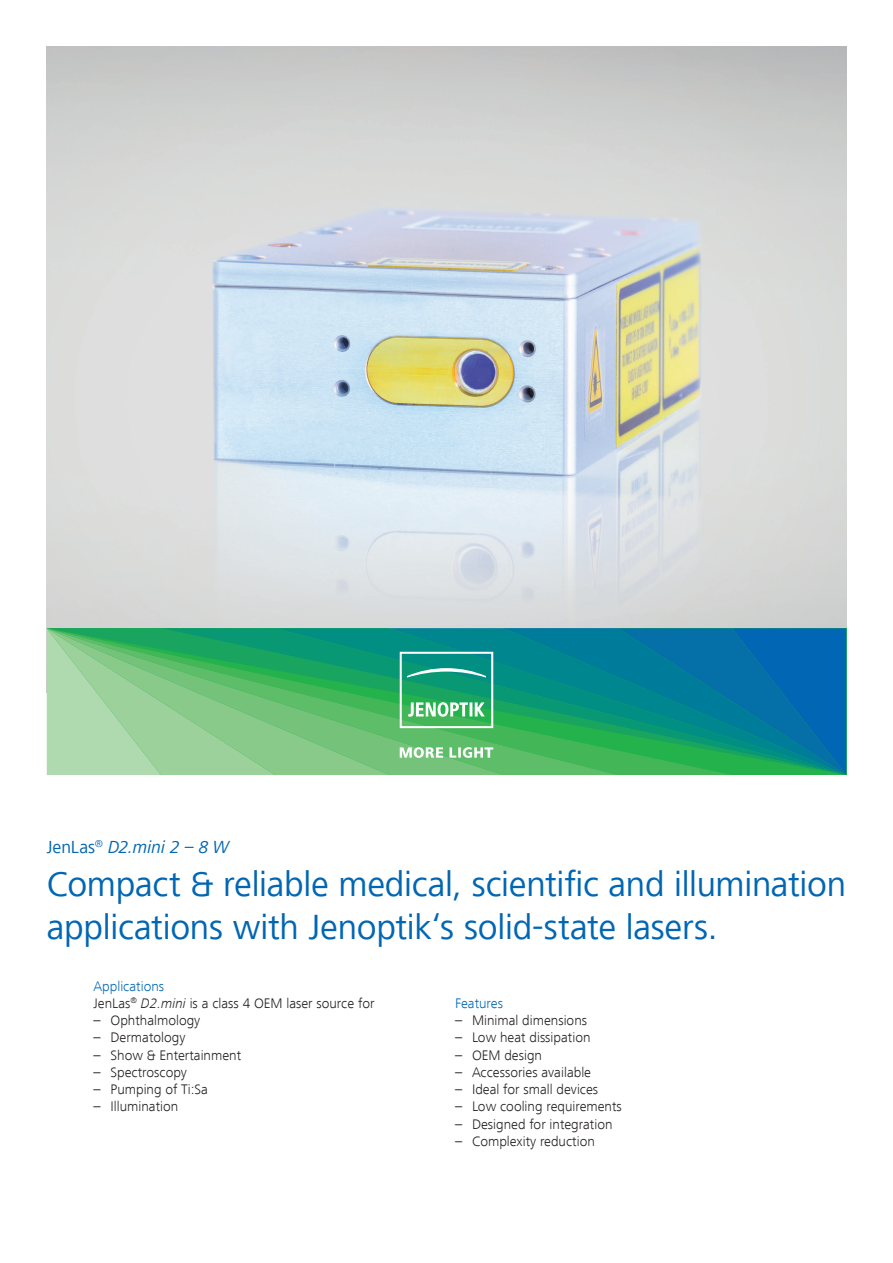
<style>
.page{position:relative;width:893px;height:1263px;background:#fff}
.page>*{position:absolute;margin:0;border:0;box-sizing:border-box;transform-origin:0 0}
.Headline_24_29_pt{font:36px/43.5px "Frutiger Next LT";letter-spacing:-.01em;color:#0166b3}
.Headline_12_14_5_pt{font:italic 18px "Frutiger Next LT";color:#0166b3}
.Body_Text__Data_Shee{font:300 14.25px "Frutiger Next LT";color:#231f20}
.Body_Text__Data_Shee-2{font:300 14.25px "Frutiger Next LT";color:#0166b3}
.s1{font-style:normal}
.s2{font-style:italic}
</style>
<div class="page">
<img style="left:47px;top:47px;width:799px;height:581px">
<svg style="left:732px;top:628px;width:114px;height:147px"></svg>
<svg style="left:47px;top:628px;width:685px;height:147px"></svg>
<svg style="left:400px;top:747px;width:43px;height:11px"></svg>
<svg style="left:449px;top:747px;width:44px;height:11px"></svg>
<svg style="left:400px;top:652px;width:93px;height:76px"></svg>
<p class="Headline_12_14_5_pt" style="left:47px;top:837px;width:184px"><span class="s1">JenLas</span><sup>®</sup> D2.mini 2 – 8 W</p>
<p class="Headline_24_29_pt" style="left:47px;top:862px;width:801px">Compact &amp; reliable medical, scientific and illumination applications with Jenoptik‘s solid-state lasers.</p>
<p class="Body_Text__Data_Shee-2" style="left:94px;top:978px;width:72px">Applications</p>
<p class="Body_Text__Data_Shee" style="left:94px;top:995px;width:282px">JenLas<sup>®</sup> <span class="s2">D2.mini</span> is a class 4 OEM laser source for</p>
<p class="Body_Text__Data_Shee" style="left:94px;top:1012px;width:108px">– Ophthalmology</p>
<p class="Body_Text__Data_Shee" style="left:94px;top:1030px;width:93px">– Dermatology</p>
<p class="Body_Text__Data_Shee" style="left:94px;top:1047px;width:149px">– Show &amp; Entertainment</p>
<p class="Body_Text__Data_Shee" style="left:94px;top:1064px;width:95px">– Spectroscopy</p>
<p class="Body_Text__Data_Shee" style="left:94px;top:1081px;width:116px">– Pumping of Ti:Sa</p>
<p class="Body_Text__Data_Shee" style="left:94px;top:1099px;width:86px">– Illumination</p>
<p class="Body_Text__Data_Shee-2" style="left:455px;top:995px;width:49px">Features</p>
<p class="Body_Text__Data_Shee" style="left:455px;top:1012px;width:134px">– Minimal dimensions</p>
<p class="Body_Text__Data_Shee" style="left:455px;top:1030px;width:137px">– Low heat dissipation</p>
<p class="Body_Text__Data_Shee" style="left:455px;top:1047px;width:89px">– OEM design</p>
<p class="Body_Text__Data_Shee" style="left:455px;top:1064px;width:138px">– Accessories available</p>
<p class="Body_Text__Data_Shee" style="left:455px;top:1081px;width:145px">– Ideal for small devices</p>
<p class="Body_Text__Data_Shee" style="left:455px;top:1099px;width:168px">– Low cooling requirements</p>
<p class="Body_Text__Data_Shee" style="left:455px;top:1116px;width:159px">– Designed for integration</p>
<p class="Body_Text__Data_Shee" style="left:455px;top:1133px;width:141px">– Complexity reduction</p>
</div>
